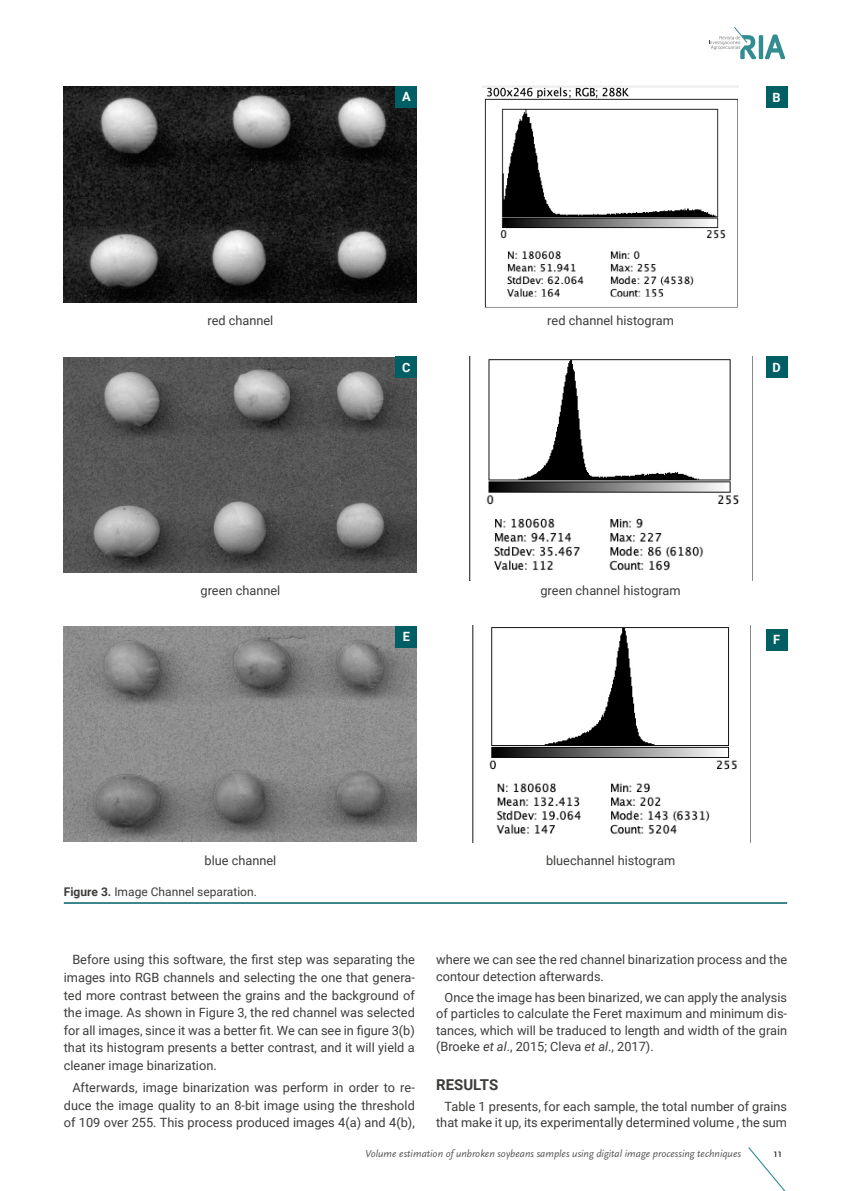
<style>
.page{position:relative;width:851px;height:1191px;background:#fff}
.page>*{position:absolute;margin:0;border:0;box-sizing:border-box;transform-origin:0 0}
.t1{font:700 15px "Roboto";color:#3c3c3b}
.t2{font:12.75px/17.5px "Roboto";color:#3c3c3b;text-align:justify}
.t3{font:700 12.75px "Roboto";color:#fff}
.t4{font:12px "Roboto";color:#3c3c3b}
.t5{font:11.25px "Scala Sans Pro";color:#000}
.t6{font:italic 10.5px "Scala Sans Pro";color:#575756}
.s1{font-weight:700}
.s2{font-style:italic}
</style>
<div class="page">
<svg style="left:748px;top:1147px;width:38px;height:44px"></svg>
<svg style="left:709px;top:27px;width:76px;height:32px"></svg>
<hr style="left:64px;top:902px;width:723px;height:1px;background:#005f64">
<img style="left:64px;top:87px;width:353px;height:216px">
<img style="left:482px;top:86px;width:256px;height:222px">
<img style="left:64px;top:357px;width:353px;height:216px">
<div style="left:396px;top:87px;width:21px;height:21px;background:#005f64"></div>
<img style="left:469px;top:357px;width:284px;height:223px">
<div style="left:766px;top:357px;width:21px;height:21px;background:#005f64"></div>
<div style="left:766px;top:87px;width:21px;height:21px;background:#005f64"></div>
<img style="left:64px;top:626px;width:353px;height:215px">
<div style="left:396px;top:626px;width:21px;height:21px;background:#005f64"></div>
<div style="left:396px;top:357px;width:21px;height:21px;background:#005f64"></div>
<img style="left:472px;top:625px;width:279px;height:218px">
<div style="left:766px;top:629px;width:21px;height:21px;background:#005f64"></div>
<p class="t3" style="left:402px;top:88px;width:10px">A</p>
<p class="t3" style="left:772px;top:88px;width:10px">B</p>
<p class="t2" style="left:207px;top:311px;width:67px">red channel</p>
<p class="t3" style="left:402px;top:358px;width:10px">C</p>
<p class="t2" style="left:547px;top:311px;width:128px">red channel histogram</p>
<p class="t3" style="left:772px;top:358px;width:10px">D</p>
<p class="t2" style="left:200px;top:581px;width:81px">green channel</p>
<p class="t3" style="left:403px;top:627px;width:9px">E</p>
<p class="t2" style="left:540px;top:581px;width:142px">green channel histogram</p>
<p class="t3" style="left:773px;top:630px;width:8px">F</p>
<p class="t2" style="left:204px;top:851px;width:73px">blue channel</p>
<p class="t4" style="left:64px;top:883px;width:194px"><span class="s1">Figure 3.</span> Image Channel separation.</p>
<p class="t2" style="left:546px;top:851px;width:131px">bluechannel histogram</p>
<p class="t2" style="left:64px;top:950px;width:352px;text-indent:9px">Before using this software, the first step was separating the images into RGB channels and selecting the one that genera&shy;ted more contrast between the grains and the background of the image. As shown in Figure 3, the red channel was selected for all images, since it was a better fit. We can see in figure 3(b) that its histogram presents a better contrast, and it will yield a cleaner image binarization.</p>
<p class="t2" style="left:64px;top:1078px;width:352px;text-indent:9px">Afterwards, image binarization was perform in order to re&shy;duce the image quality to an 8-bit image using the threshold of 109 over 255. This process produced images 4(a) and 4(b),</p>
<p class="t2" style="left:436px;top:951px;width:352px;line-height:16.5px">where we can see the red channel binarization process and the contour detection afterwards.</p>
<p class="t2" style="left:436px;top:988px;width:352px;line-height:16.5px;text-indent:9px">Once the image has been binarized, we can apply the analysis of particles to calculate the Feret maximum and minimum dis&shy;tances, which will be traduced to length and width of the grain (Broeke <span class="s2">et al</span>., 2015; Cleva <span class="s2">et al</span>., 2017).</p>
<p class="t1" style="left:436px;top:1074px;width:64px">RESULTS</p>
<p class="t2" style="left:436px;top:1097px;width:352px;line-height:16.5px;text-align:right">Table 1 presents, for each sample, the total number of grains that make it up, its experimentally determined volume , the sum</p>
<p class="t6" style="left:365px;top:1146px;width:377px">Volume estimation of unbroken soybeans samples using digital image processing techniques</p>
<p class="t5" style="left:773px;top:1146px;width:10px">11</p>
</div>
